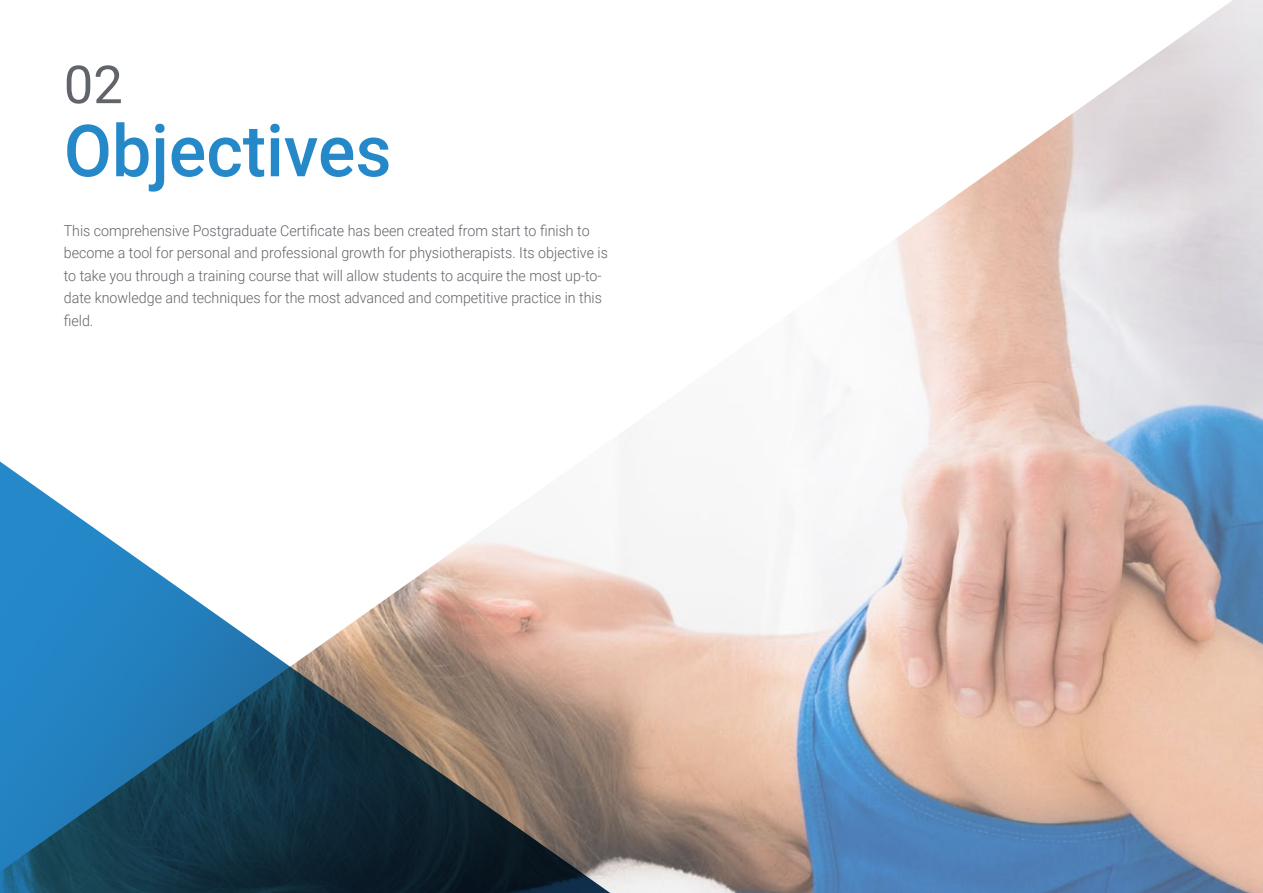
<style>
.page{position:relative;width:1263px;height:893px;background:#fff}
.page>*{position:absolute;margin:0;border:0;box-sizing:border-box;transform-origin:0 0}
.t1{font:500 72px "Roboto";color:#2488c9}
.t2{font:52.5px "Roboto";color:#61646a}
.t3{font:300 15px/22.5px "Roboto";color:#61646a;scale:.95 1}
</style>
<div class="page">
<img style="left:640px;top:0;width:623px;height:893px">
<svg style="left:0;top:461px;width:640px;height:432px"></svg>
<h2 class="t2" style="left:64px;top:48px;width:61px">02</h2>
<h1 class="t1" style="left:64px;top:100px;width:329px">Objectives</h1>
<p class="t3" style="left:64px;top:218px;width:574px">This comprehensive Postgraduate Certificate has been created from start to finish to become a tool for personal and professional growth for physiotherapists. Its objective is to take you through a training course that will allow students to acquire the most up-to&shy;date knowledge and techniques for the most advanced and competitive practice in this field.</p>
</div>
